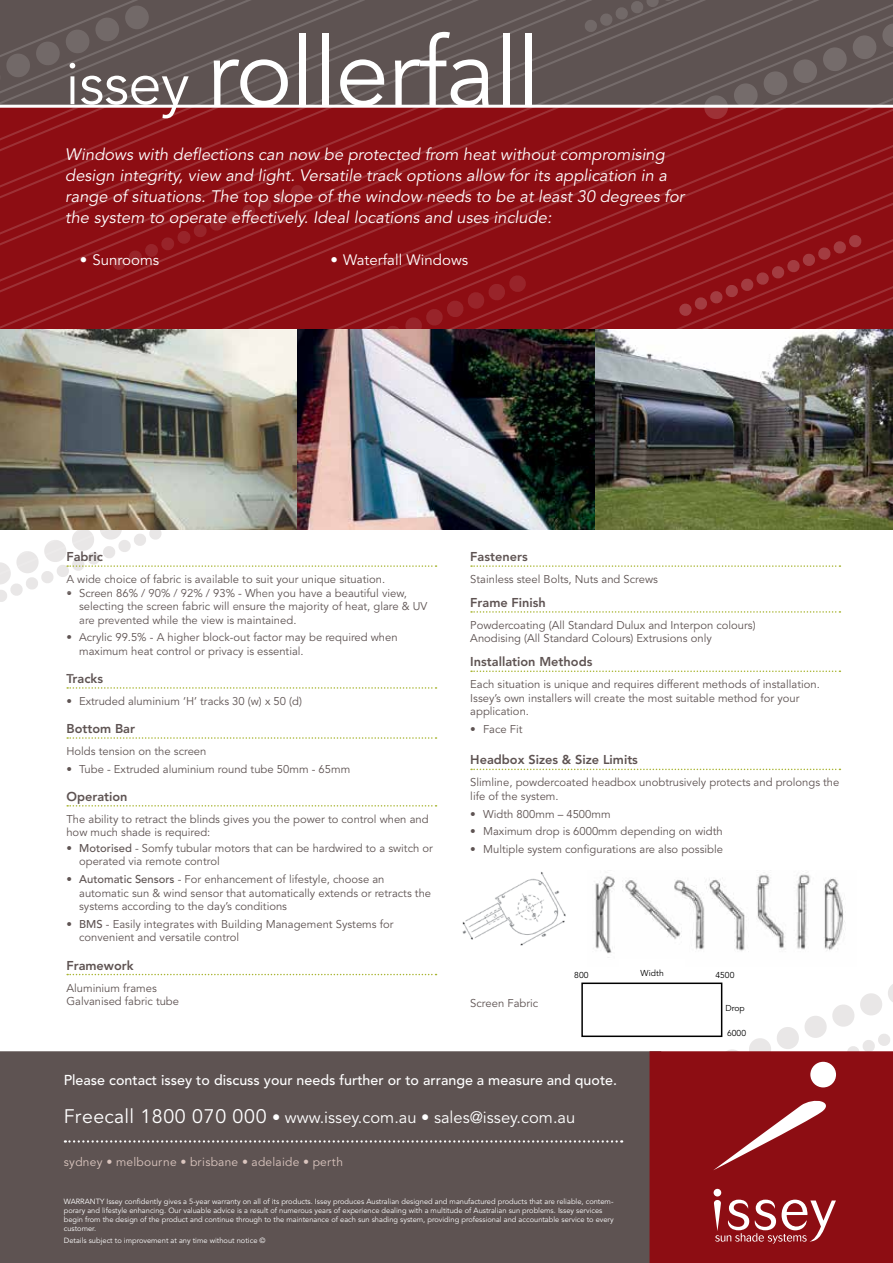
<style>
.page{position:relative;width:893px;height:1263px;background:#fff}
.page>*{position:absolute;margin:0;border:0;box-sizing:border-box;transform-origin:0 0}
.t1{font:95.7px "Avenir LT Std";letter-spacing:-.01em;color:#fff}
.t2{font:59.4px "Avenir LT Std";letter-spacing:-.01em;color:#fff}
.t3{font:italic 16.5px/21px "Avenir";color:#fff}
.t4{font:16.5px "Avenir LT Std";color:#fff}
.t5{font:15px "Avenir LT Std";color:#fff}
.t6{font:500 14.25px "Avenir LT Std";color:#fff}
.t7{font:800 12.75px "Avenir LT Std";color:#5e5352}
.t8{font:800 12px "Avenir";color:#dbc6bf}
.t9{font:11.25px/13.5px "Avenir LT Std";color:#5e5352}
.t10{font:8.55px "Avenir LT Std";color:#000}
.t11{font:500 8.55px "Avenir LT Std";color:#000}
.t12{font:7.5px/9px "Avenir LT Std";color:#fff}
.s1{font-weight:500}
.s2{font-family:"Avenir";font-weight:800;font-size:19.5px}
</style>
<div class="page">
<img style="left:595px;top:872px;width:250px;height:86px">
<svg style="left:67px;top:737px;width:370px;height:2px"></svg>
<svg style="left:67px;top:805px;width:370px;height:1px"></svg>
<svg style="left:67px;top:974px;width:370px;height:1px"></svg>
<svg style="left:471px;top:769px;width:369px;height:1px"></svg>
<div style="left:0;top:1051px;width:649px;height:212px;background:#5e5352"></div>
<div style="left:649px;top:1170px;width:244px;height:93px;background:#8d0d13"></div>
<svg style="left:65px;top:1140px;width:557px;height:2px"></svg>
<svg style="left:0;top:561px;width:842px;height:128px"></svg>
<svg style="left:0;top:0;width:162px;height:561px"></svg>
<svg style="left:107px;top:0;width:786px;height:330px;background:#763538"></svg>
<svg style="left:703px;top:22px;width:190px;height:99px;background:#6e5454"></svg>
<svg style="left:678px;top:234px;width:215px;height:96px;background:#90151b"></svg>
<svg style="left:0;top:101px;width:527px;height:229px;background:#8f151b"></svg>
<img style="left:0;top:330px;width:893px;height:200px">
<svg style="left:714px;top:1200px;width:7px;height:31px"></svg>
<svg style="left:636px;top:982px;width:257px;height:188px"></svg>
<svg style="left:715px;top:1199px;width:121px;height:45px"></svg>
<div style="left:714px;top:1189px;width:7px;height:7px;background:#fff;border-radius:50%"></div>
<div style="left:810px;top:1062px;width:26px;height:25px;background:#fff;border-radius:50%"></div>
<div style="left:581px;top:982px;width:141px;height:55px;border:2px solid #000"></div>
<div style="left:725px;top:994px;width:46px;height:24px;background:#fff"></div>
<img style="left:462px;top:872px;width:104px;height:74px">
<h2 class="t2" style="left:65px;top:49px;width:126px">issey</h2>
<h1 class="t1" style="left:207px;top:17px;width:335px">rollerfall</h1>
<p class="t3" style="left:65px;top:145px;width:621px">Windows with deflections can now be protected from heat without compromising design integrity, view and light. Versatile track options allow for its application in a range of situations. The top slope of the window needs to be at least 30 degrees for the system to operate effectively. Ideal locations and uses include:</p>
<h3 class="t5" style="left:80px;top:251px;width:81px">• Sunrooms</h3>
<h3 class="t5" style="left:330px;top:251px;width:139px">• Waterfall Windows</h3>
<p class="t7" style="left:66px;top:549px;width:38px">Fabric</p>
<p class="t9" style="left:66px;top:573px;width:320px">A wide choice of fabric is available to suit your unique situation.</p>
<p class="t9" style="left:79px;top:586px;width:350px;text-indent:-13px">• Screen 86% / 90% / 92% / 93% - When you have a beautiful view, selecting the screen fabric will ensure the majority of heat, glare &amp; UV are prevented while the view is maintained.</p>
<p class="t9" style="left:79px;top:631px;width:320px;text-indent:-13px">• Acrylic 99.5% - A higher block-out factor may be required when maximum heat control or privacy is essential.</p>
<p class="t7" style="left:66px;top:671px;width:38px">Tracks</p>
<p class="t9" style="left:66px;top:695px;width:237px">• Extruded aluminium ‘H’ tracks 30 (w) x 50 (d)</p>
<p class="t7" style="left:66px;top:721px;width:70px">Bottom Bar</p>
<p class="t9" style="left:66px;top:745px;width:142px">Holds tension on the screen</p>
<p class="t9" style="left:66px;top:762px;width:285px">• Tube - Extruded aluminium round tube 50mm - 65mm</p>
<p class="t7" style="left:66px;top:789px;width:63px">Operation</p>
<p class="t9" style="left:66px;top:812px;width:364px">The ability to retract the blinds gives you the power to control when and how much shade is required:</p>
<p class="t9" style="left:79px;top:842px;width:355px;text-indent:-13px"><span class="s1">• Motorised</span> - Somfy tubular motors that can be hardwired to a switch or operated via remote control</p>
<p class="t9" style="left:79px;top:873px;width:354px;text-indent:-13px"><span class="s1">• Automatic Sensors</span> - For enhancement of lifestyle, choose an automatic sun &amp; wind sensor that automatically extends or retracts the systems according to the day’s conditions</p>
<p class="t9" style="left:79px;top:918px;width:316px;text-indent:-13px"><span class="s1">• BMS</span> - Easily integrates with Building Management Systems for convenient and versatile control</p>
<p class="t7" style="left:66px;top:957px;width:69px">Framework</p>
<p class="t9" style="left:66px;top:981px;width:114px">Aluminium frames<br>Galvanised fabric tube</p>
<p class="t7" style="left:470px;top:549px;width:59px">Fasteners</p>
<p class="t9" style="left:470px;top:573px;width:189px">Stainless steel Bolts, Nuts and Screws</p>
<p class="t7" style="left:470px;top:595px;width:77px">Frame Finish</p>
<p class="t9" style="left:470px;top:619px;width:287px">Powdercoating (All Standard Dulux and Interpon colours)<br>Anodising (All Standard Colours) Extrusions only</p>
<p class="t7" style="left:470px;top:654px;width:124px">Installation Methods</p>
<p class="t9" style="left:470px;top:678px;width:351px">Each situation is unique and requires different methods of installation.<br>Issey’s own installers will create the most suitable method for your application.</p>
<p class="t9" style="left:470px;top:723px;width:54px">• Face Fit</p>
<p class="t7" style="left:470px;top:752px;width:169px">Headbox Sizes &amp; Size Limits</p>
<p class="t9" style="left:470px;top:776px;width:371px">Slimline, powdercoated headbox unobtrusively protects and prolongs the life of the system.</p>
<p class="t9" style="left:470px;top:807px;width:142px">• Width 800mm – 4500mm</p>
<p class="t9" style="left:470px;top:825px;width:254px">• Maximum drop is 6000mm depending on width</p>
<p class="t9" style="left:470px;top:843px;width:254px">• Multiple system configurations are also possible</p>
<p class="t9" style="left:470px;top:997px;width:69px">Screen Fabric</p>
<p class="t10" style="left:641px;top:968px;width:25px">Width</p>
<p class="t10" style="left:574px;top:970px;width:16px">800</p>
<p class="t10" style="left:715px;top:970px;width:21px">4500</p>
<p class="t11" style="left:648px;top:970px;width:10px">W</p>
<p class="t10" style="left:725px;top:1003px;width:21px"><sup>D</sup>Drop</p>
<p class="t10" style="left:727px;top:1028px;width:21px">6000</p>
<p class="t6" style="left:64px;top:1071px;width:555px">Please contact issey to discuss your needs further or to arrange a measure and quote.</p>
<h3 class="t4" style="left:64px;top:1108px;width:513px"><span class="s2">Freecall 1800 070 000</span> • www.issey.com.au • sales@issey.com.au</h3>
<p class="t8" style="left:64px;top:1155px;width:281px">sydney • melbourne • brisbane • adelaide • perth</p>
<p class="t12" style="left:64px;top:1197px;width:551px">WARRANTY Issey confidently gives a 5-year warranty on all of its products. Issey produces Australian designed and manufactured products that are reliable, contem&shy;porary and lifestyle enhancing. Our valuable advice is a result of numerous years of experience dealing with a multitude of Australian sun problems. Issey services begin from the design of the product and continue through to the maintenance of each sun shading system, providing professional and accountable service to every customer.</p>
<p class="t12" style="left:64px;top:1236px;width:203px">Details subject to improvement at any time without notice ©</p>
</div>
